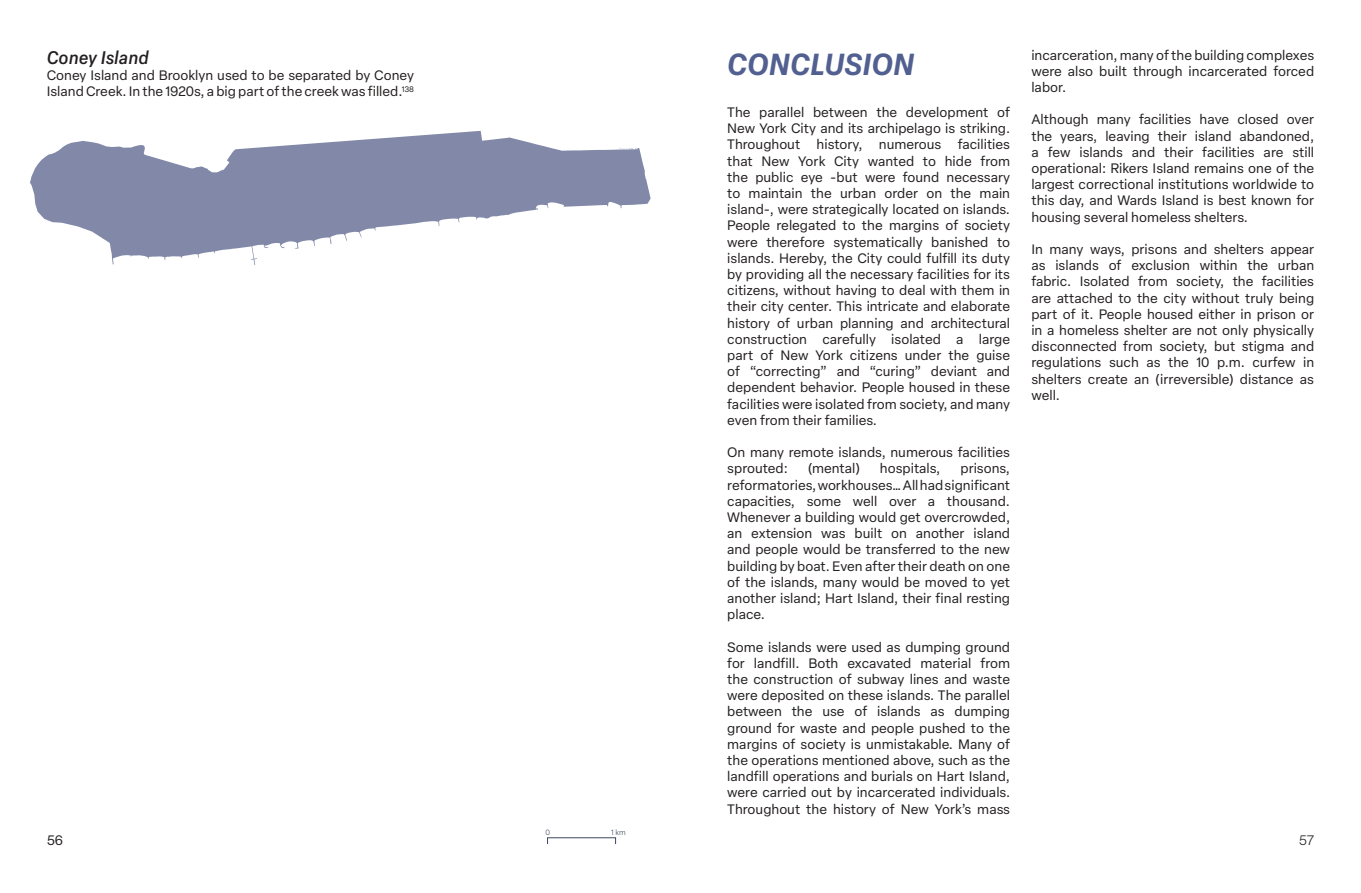
<style>
.page{position:relative;width:1361px;height:893px;background:#fff}
.page>*{position:absolute;margin:0;border:0;box-sizing:border-box;transform-origin:0 0}
.t1{font:italic 600 30px "Elza Text";color:#516090}
.tekst{font:italic 500 18px "Elza Text";color:#231f20}
.tekst-2{font:13.5px/16.2px "Elza Text";color:#231f20;text-align:justify}
.t2{font:300 13.5px "Elza Text";color:#231f20}
.t3{font:300 7.5px "Elza Text";color:#3b475e}
</style>
<div class="page">
<svg style="left:30px;top:131px;width:620px;height:134px;fill:#8289a8"></svg>
<div style="left:547px;top:837px;width:69px;height:7px;border:1px solid #3b475e"></div>
<p class="tekst" style="left:47px;top:44px;width:104px">Coney Island</p>
<p class="tekst-2" style="left:47px;top:67px;width:369px">Coney Island and Brooklyn used to be separated by Coney<br>Island Creek. In the 1920s, a big part of the creek was filled.<sup>138</sup></p>
<p class="t1" style="left:727px;top:41px;width:189px">CONCLUSION</p>
<p class="tekst-2" style="left:727px;top:103px;width:284px">The parallel between the development of New York City and its archipelago is striking.<br>Throughout history, numerous facilities that New York City wanted to hide from the public eye -but were found necessary to maintain the urban order on the main island-, were strategically located on islands.<br>People relegated to the margins of society were therefore systematically banished to islands. Hereby, the City could fulfill its duty by providing all the necessary facilities for its citizens, without having to deal with them in their city center. This intricate and elaborate history of urban planning and architectural construction carefully isolated a large part of New York citizens under the guise of “correcting” and “curing” deviant and dependent behavior. People housed in these facilities were isolated from society, and many even from their families.</p>
<p class="tekst-2" style="left:727px;top:444px;width:284px">On many remote islands, numerous facilities sprouted:</p>
<p class="tekst-2" style="left:727px;top:460px;width:284px;text-indent:233px">prisons, reformatories, workhouses… All had significant capacities, some well over a thousand.<br>Whenever a building would get overcrowded, an extension was built on another island and people would be transferred to the new building by boat. Even after their death on one of the islands, many would be moved to yet another island; Hart Island, their final resting place.</p>
<p class="tekst-2" style="left:727px;top:638px;width:284px">Some islands were used as dumping ground for landfill. Both excavated material from the construction of subway lines and waste were deposited on these islands. The parallel between the use of islands as dumping ground for waste and people pushed to the margins of society is unmistakable. Many of the operations mentioned above, such as the landfill operations and burials on Hart Island, were carried out by incarcerated individuals.<br>Throughout the history of New York’s mass</p>
<p class="tekst-2" style="left:808px;top:460px;width:53px">(mental)</p>
<p class="tekst-2" style="left:880px;top:460px;width:62px">hospitals,</p>
<p class="tekst-2" style="left:1031px;top:46px;width:284px">incarceration, many of the building complexes were also built through incarcerated forced labor.</p>
<p class="tekst-2" style="left:1031px;top:111px;width:284px">Although many facilities have closed over the years, leaving their island abandoned, a few islands and their facilities are still operational: Rikers Island remains one of the largest correctional institutions worldwide to this day, and Wards Island is best known for housing several homeless shelters.</p>
<p class="tekst-2" style="left:1031px;top:240px;width:284px">In many ways, prisons and shelters appear as islands of exclusion within the urban fabric. Isolated from society, the facilities are attached to the city without truly being part of it. People housed either in prison or in a homeless shelter are not only physically disconnected from society, but stigma and regulations such as the 10 p.m. curfew in shelters create an (irreversible) distance as well.</p>
<p class="t3" style="left:545px;top:827px;width:6px">0</p>
<p class="t3" style="left:611px;top:827px;width:16px">1 km</p>
<p class="tekst-2" style="left:47px;top:832px;width:18px">56</p>
<p class="t2" style="left:1298px;top:831px;width:17px">57</p>
</div>
